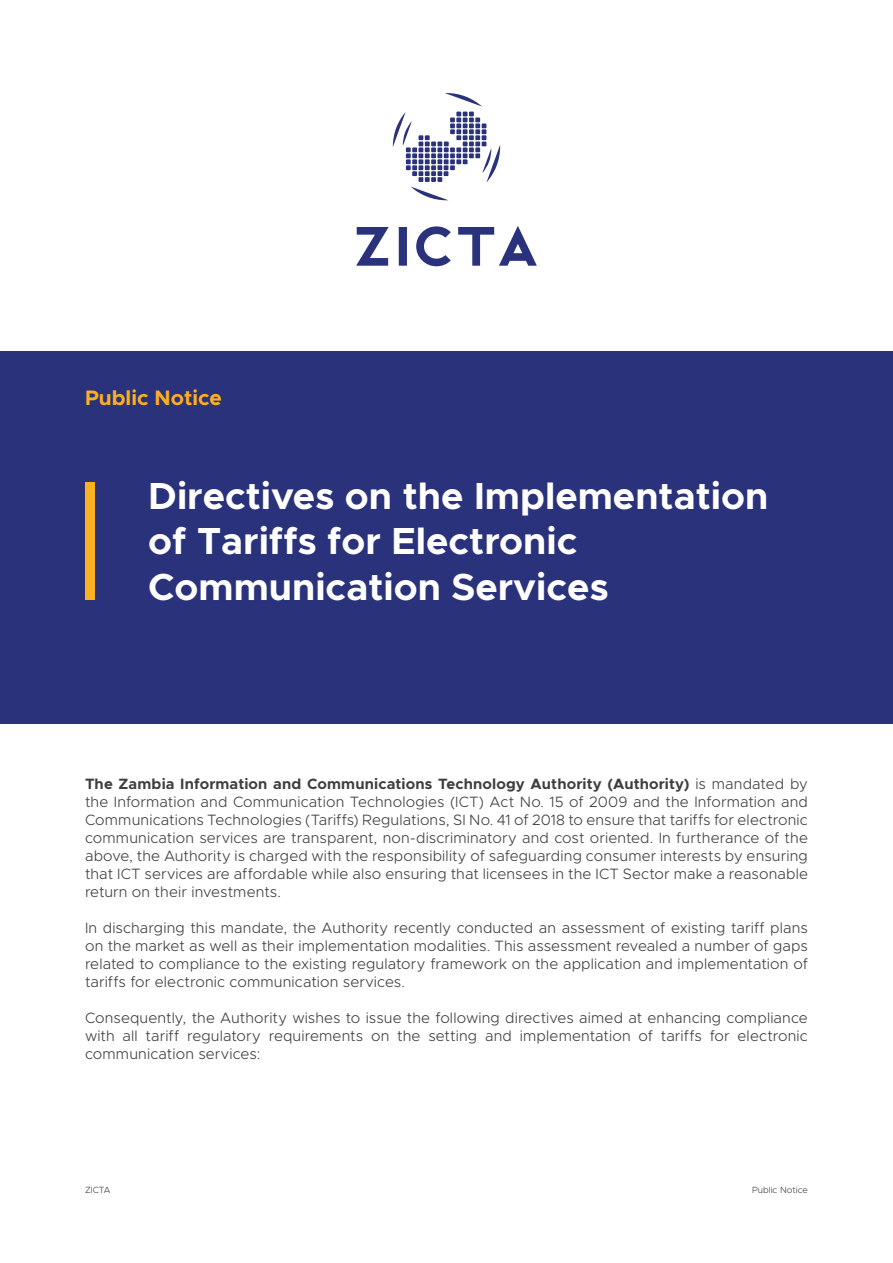
<style>
.page{position:relative;width:893px;height:1263px;background:#fff}
.page>*{position:absolute;margin:0;border:0;box-sizing:border-box;transform-origin:0 0}
.t1{font:700 37.8px/45.5px "Metropolis";color:#fff}
.t2{font:700 21px "Metropolis";color:#fbb11f}
.Paragraph{font:300 15px/18px "Metropolis";letter-spacing:.01em;color:#3e3e3f;text-align:justify}
.t3{font:300 9px "Metropolis";color:#3e3e3f}
.s1{font-weight:700}
</style>
<div class="page">
<div style="left:0;top:351px;width:893px;height:372px;background:#2b327c"></div>
<svg style="left:393px;top:93px;width:107px;height:107px"></svg>
<svg style="left:356px;top:226px;width:181px;height:40px"></svg>
<div style="left:85px;top:482px;width:10px;height:118px;background:#fbb11f"></div>
<p class="t2" style="left:85px;top:385px;width:139px">Public Notice</p>
<p class="t1" style="left:148px;top:473px;width:621px">Directives on the Implementation of Tariffs for Electronic<br>Communication Services</p>
<p class="Paragraph" style="left:85px;top:775px;width:724px"><span class="s1">The Zambia Information and Communications Technology Authority (Authority)</span> is mandated by the Information and Communication Technologies (ICT) Act No. 15 of 2009 and the Information and Communications Technologies (Tariffs) Regulations, SI No. 41 of 2018 to ensure that tariffs for electronic communication services are transparent, non-discriminatory and cost oriented. In furtherance of the above, the Authority is charged with the responsibility of safeguarding consumer interests by ensuring that ICT services are affordable while also ensuring that licensees in the ICT Sector make a reasonable return on their investments.</p>
<p class="Paragraph" style="left:85px;top:919px;width:724px">In discharging this mandate, the Authority recently conducted an assessment of existing tariff plans on the market as well as their implementation modalities. This assessment revealed a number of gaps related to compliance to the existing regulatory framework on the application and implementation of tariffs for electronic communication services.</p>
<p class="Paragraph" style="left:85px;top:1009px;width:724px">Consequently, the Authority wishes to issue the following directives aimed at enhancing compliance with all tariff regulatory requirements on the setting and implementation of tariffs for electronic communication services:</p>
<p class="t3" style="left:85px;top:1184px;width:27px">ZICTA</p>
<p class="t3" style="left:752px;top:1184px;width:57px">Public Notice</p>
</div>
